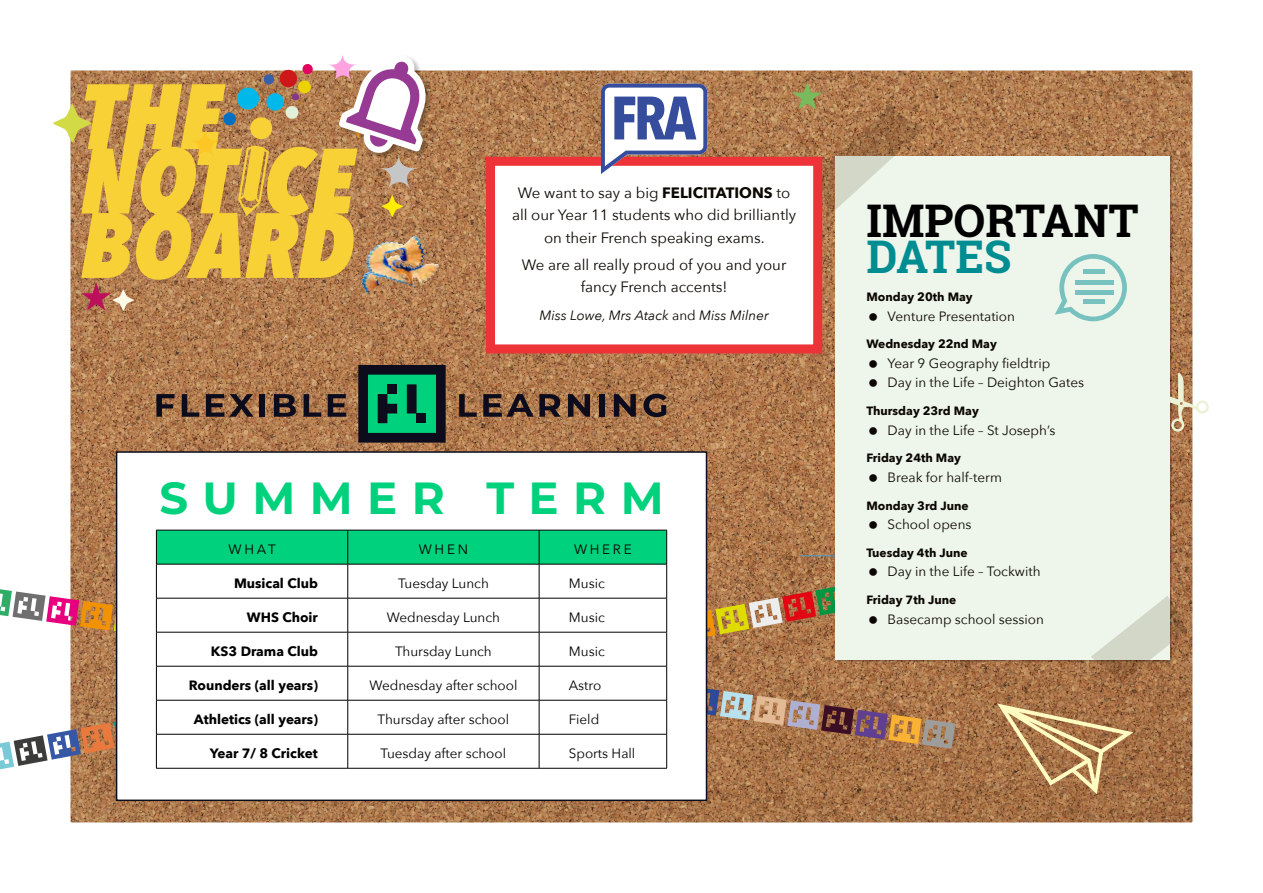
<style>
.page{position:relative;width:1263px;height:893px;background:#fff}
.page>*{position:absolute;margin:0;border:0;box-sizing:border-box;transform-origin:0 0}
.t1{font:700 45px "Montserrat";letter-spacing:.32em;color:#00d17d}
.t2{font:700 45px "Roboto Slab";color:#000}
.t3{font:700 45px "Roboto Slab";letter-spacing:-.015em;color:#008d92}
.t4{font:15px/22.5px "Avenir Next";color:#0b0700;text-align:center}
.t5{font:13.5px/19.5px "Avenir Next";color:#0b0700}
.t6{font:13.5px "Avenir Next";color:#000}
.t7{font:700 13.5px "Avenir Next";color:#000}
.t8{font:italic 13.5px "Avenir Next";color:#0b0700}
.t9{font:700 12px "Avenir Next";color:#0b0700}
.s1{font-weight:700}
.s2{font-style:normal}
</style>
<div class="page">
<img style="left:71px;top:71px;width:1121px;height:751px">
<img style="left:428px;top:227px;width:16px;height:76px">
<div style="left:835px;top:156px;width:335px;height:504px;background:#eef5eb"></div>
<svg style="left:1054px;top:254px;width:73px;height:67px"></svg>
<div style="left:1083px;top:269px;width:22px;height:5px;background:#77c1be"></div>
<hr style="left:1075px;top:280px;width:38px;height:4px;background:#77c1be">
<hr style="left:1075px;top:290px;width:38px;height:4px;background:#77c1be">
<hr style="left:1083px;top:300px;width:22px;height:4px;background:#77c1be">
<svg style="left:1170px;top:373px;width:39px;height:59px"></svg>
<svg style="left:792px;top:82px;width:132px;height:132px"></svg>
<div style="left:337px;top:54px;width:96px;height:106px;background:#000;opacity:.3"></div>
<svg style="left:53px;top:54px;width:375px;height:257px;background:#d0a964"></svg>
<div style="left:490px;top:161px;width:328px;height:188px;background:#fff"></div>
<div style="left:486px;top:157px;width:336px;height:196px;border:9px solid #ed3338"></div>
<div style="left:116px;top:451px;width:591px;height:350px;background:#fff;border:2px solid #0c0c1c"></div>
<svg style="left:0;top:530px;width:1187px;height:264px"></svg>
<hr style="left:156px;top:530px;width:192px;height:1px;background:#000">
<hr style="left:156px;top:530px;width:1px;height:34px;background:#000">
<hr style="left:348px;top:530px;width:191px;height:1px;background:#000">
<hr style="left:347px;top:530px;width:1px;height:34px;background:#000">
<hr style="left:539px;top:530px;width:128px;height:1px;background:#000">
<hr style="left:539px;top:530px;width:1px;height:34px;background:#000">
<hr style="left:666px;top:530px;width:1px;height:34px;background:#000">
<hr style="left:156px;top:564px;width:192px;height:1px;background:#000">
<hr style="left:156px;top:564px;width:1px;height:34px;background:#000">
<hr style="left:348px;top:564px;width:191px;height:1px;background:#000">
<hr style="left:347px;top:564px;width:1px;height:34px;background:#000">
<hr style="left:539px;top:564px;width:128px;height:1px;background:#000">
<hr style="left:539px;top:564px;width:1px;height:34px;background:#000">
<hr style="left:666px;top:564px;width:1px;height:34px;background:#000">
<hr style="left:156px;top:598px;width:192px;height:1px;background:#000">
<hr style="left:156px;top:598px;width:1px;height:34px;background:#000">
<hr style="left:348px;top:598px;width:191px;height:1px;background:#000">
<hr style="left:347px;top:598px;width:1px;height:34px;background:#000">
<hr style="left:539px;top:598px;width:128px;height:1px;background:#000">
<hr style="left:539px;top:598px;width:1px;height:34px;background:#000">
<hr style="left:666px;top:598px;width:1px;height:34px;background:#000">
<hr style="left:156px;top:632px;width:192px;height:1px;background:#000">
<hr style="left:156px;top:632px;width:1px;height:34px;background:#000">
<hr style="left:348px;top:632px;width:191px;height:1px;background:#000">
<hr style="left:347px;top:632px;width:1px;height:34px;background:#000">
<hr style="left:539px;top:632px;width:128px;height:1px;background:#000">
<hr style="left:539px;top:632px;width:1px;height:34px;background:#000">
<hr style="left:666px;top:632px;width:1px;height:34px;background:#000">
<hr style="left:156px;top:666px;width:192px;height:1px;background:#000">
<hr style="left:156px;top:666px;width:1px;height:34px;background:#000">
<hr style="left:348px;top:666px;width:191px;height:1px;background:#000">
<hr style="left:347px;top:666px;width:1px;height:34px;background:#000">
<hr style="left:539px;top:666px;width:128px;height:1px;background:#000">
<hr style="left:539px;top:666px;width:1px;height:34px;background:#000">
<hr style="left:666px;top:666px;width:1px;height:34px;background:#000">
<hr style="left:156px;top:700px;width:192px;height:1px;background:#000">
<hr style="left:156px;top:700px;width:1px;height:34px;background:#000">
<hr style="left:348px;top:700px;width:191px;height:1px;background:#000">
<hr style="left:347px;top:700px;width:1px;height:34px;background:#000">
<hr style="left:539px;top:700px;width:128px;height:1px;background:#000">
<hr style="left:539px;top:700px;width:1px;height:34px;background:#000">
<hr style="left:666px;top:700px;width:1px;height:34px;background:#000">
<hr style="left:156px;top:734px;width:192px;height:1px;background:#000">
<hr style="left:156px;top:734px;width:1px;height:34px;background:#000">
<hr style="left:348px;top:734px;width:191px;height:1px;background:#000">
<hr style="left:347px;top:734px;width:1px;height:34px;background:#000">
<hr style="left:539px;top:734px;width:128px;height:1px;background:#000">
<hr style="left:539px;top:734px;width:1px;height:34px;background:#000">
<hr style="left:666px;top:734px;width:1px;height:34px;background:#000">
<hr style="left:156px;top:768px;width:192px;height:1px;background:#000">
<hr style="left:348px;top:768px;width:191px;height:1px;background:#000">
<hr style="left:539px;top:768px;width:128px;height:1px;background:#000">
<svg style="left:358px;top:365px;width:88px;height:78px;background:#086648"></svg>
<svg style="left:156px;top:394px;width:19px;height:23px"></svg>
<svg style="left:182px;top:394px;width:17px;height:23px"></svg>
<svg style="left:206px;top:394px;width:48px;height:23px"></svg>
<div style="left:259px;top:394px;width:6px;height:23px;background:#0c0c1c"></div>
<svg style="left:274px;top:394px;width:22px;height:23px"></svg>
<svg style="left:304px;top:394px;width:17px;height:23px"></svg>
<svg style="left:328px;top:394px;width:18px;height:23px"></svg>
<svg style="left:459px;top:394px;width:18px;height:23px"></svg>
<svg style="left:483px;top:394px;width:50px;height:23px"></svg>
<svg style="left:539px;top:394px;width:22px;height:23px"></svg>
<svg style="left:568px;top:394px;width:22px;height:23px"></svg>
<div style="left:599px;top:394px;width:6px;height:23px;background:#0c0c1c"></div>
<svg style="left:614px;top:394px;width:22px;height:23px"></svg>
<svg style="left:643px;top:394px;width:24px;height:23px"></svg>
<svg style="left:601px;top:84px;width:106px;height:90px"></svg>
<p class="t4" style="left:512px;top:181px;width:286px">We want to say a big <span class="s1">FELICITATIONS</span> to all our Year 11 students who did brilliantly on their French speaking exams.</p>
<p class="t4" style="left:522px;top:252px;width:266px">We are all really proud of you and your fancy French accents!</p>
<p class="t8" style="left:539px;top:304px;width:231px">Miss Lowe, Mrs Atack <span class="s2">and</span> Miss Milner</p>
<h1 class="t1" style="left:159px;top:465px;width:506px">SUMMER TERM</h1>
<p class="t6" style="left:229px;top:538px;width:49px">WHAT</p>
<p class="t6" style="left:419px;top:538px;width:51px">WHEN</p>
<p class="t6" style="left:574px;top:538px;width:59px">WHERE</p>
<p class="t7" style="left:234px;top:571px;width:85px">Musical Club</p>
<p class="t6" style="left:398px;top:572px;width:92px">Tuesday Lunch</p>
<p class="t6" style="left:569px;top:572px;width:37px">Music</p>
<p class="t7" style="left:247px;top:605px;width:73px">WHS Choir</p>
<p class="t6" style="left:387px;top:606px;width:115px">Wednesday Lunch</p>
<p class="t6" style="left:569px;top:606px;width:37px">Music</p>
<p class="t7" style="left:211px;top:639px;width:108px">KS3 Drama Club</p>
<p class="t6" style="left:395px;top:640px;width:98px">Thursday Lunch</p>
<p class="t6" style="left:569px;top:640px;width:37px">Music</p>
<p class="t7" style="left:189px;top:674px;width:131px">Rounders (all years)</p>
<p class="t6" style="left:369px;top:674px;width:150px">Wednesday after school</p>
<p class="t6" style="left:569px;top:674px;width:34px">Astro</p>
<p class="t7" style="left:194px;top:708px;width:126px">Athletics (all years)</p>
<p class="t6" style="left:378px;top:708px;width:133px">Thursday after school</p>
<p class="t6" style="left:569px;top:708px;width:32px">Field</p>
<p class="t7" style="left:210px;top:742px;width:110px">Year 7/ 8 Cricket</p>
<p class="t6" style="left:381px;top:742px;width:127px">Tuesday after school</p>
<p class="t6" style="left:569px;top:742px;width:68px">Sports Hall</p>
<h1 class="t2" style="left:866px;top:190px;width:274px">IMPORTANT</h1>
<h1 class="t3" style="left:866px;top:226px;width:146px">DATES</h1>
<p class="t9" style="left:866px;top:286px;width:108px">Monday 20th May</p>
<p class="t5" style="left:888px;top:306px;width:129px">Venture Presentation</p>
<p class="t9" style="left:866px;top:334px;width:132px">Wednesday 22nd May</p>
<p class="t5" style="left:888px;top:353px;width:198px">Year 9 Geography fieldtrip<br>Day in the Life – Deighton Gates</p>
<p class="t9" style="left:866px;top:400px;width:114px">Thursday 23rd May</p>
<p class="t5" style="left:888px;top:420px;width:169px">Day in the Life – St Joseph’s</p>
<p class="t9" style="left:866px;top:448px;width:96px">Friday 24th May</p>
<p class="t5" style="left:888px;top:467px;width:116px">Break for half-term</p>
<p class="t9" style="left:866px;top:495px;width:104px">Monday 3rd June</p>
<p class="t5" style="left:888px;top:514px;width:85px">School opens</p>
<p class="t9" style="left:866px;top:542px;width:103px">Tuesday 4th June</p>
<p class="t5" style="left:888px;top:561px;width:154px">Day in the Life – Tockwith</p>
<p class="t9" style="left:866px;top:590px;width:91px">Friday 7th June</p>
<p class="t5" style="left:888px;top:609px;width:158px">Basecamp school session</p>
</div>
